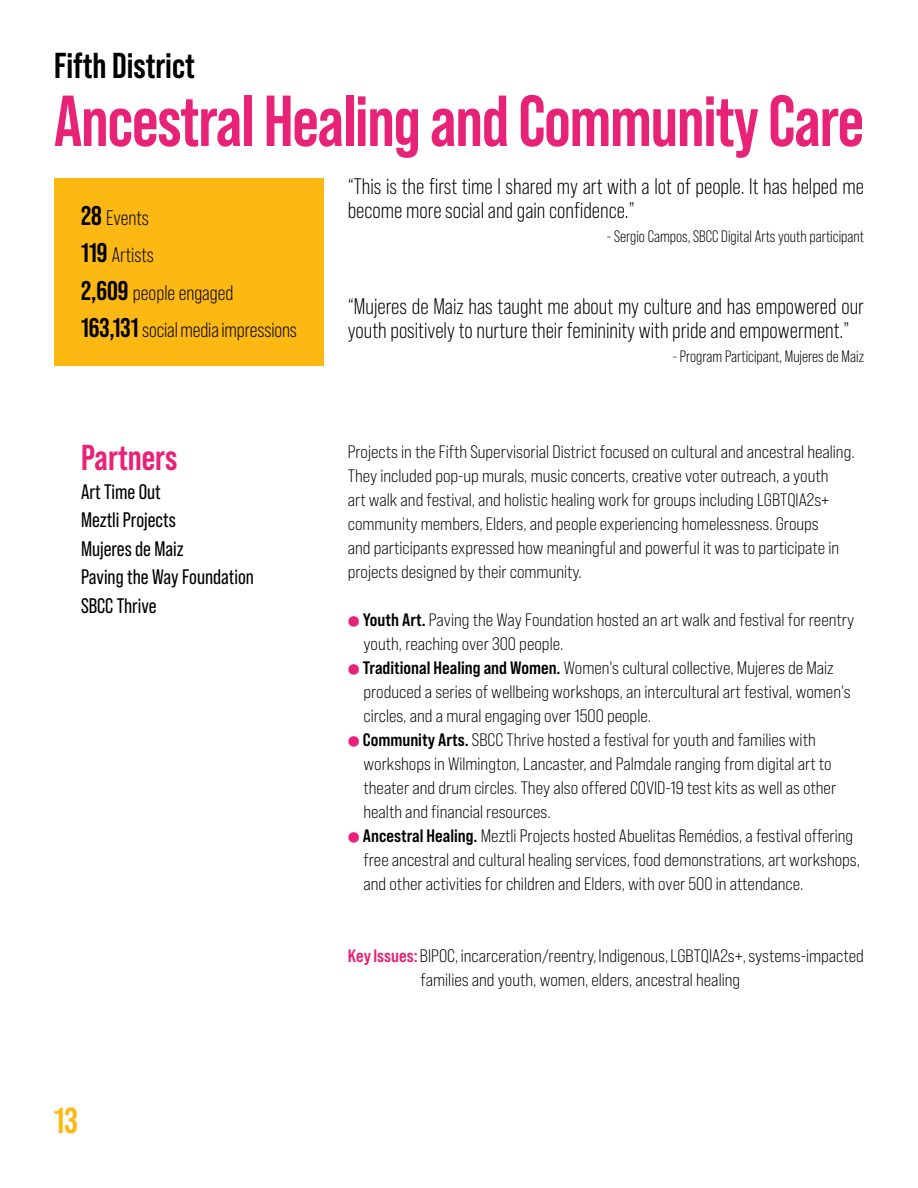
<style>
.page{position:relative;width:918px;height:1188px;background:#fff}
.page>*{position:absolute;margin:0;border:0;box-sizing:border-box;transform-origin:0 0}
.t1{font:700 72px "Bebas Neue Pro";letter-spacing:-.015em;color:#e82276}
.t2{font:700 36px "Bebas Neue Pro";color:#000}
.t3{font:700 36px "Bebas Neue Pro";color:#e82276}
.t4{font:700 36px "Bebas Neue Pro";color:#fdb913}
.t5{font:22.5px/24px "Bebas Neue Pro";color:#000}
.t6{font:21px/28.5px "Bebas Neue Pro";color:#000}
.t7{font:21px/37.5px "Bebas Neue Pro";letter-spacing:-.005em;color:#000}
.t8{font:18px/24px "Bebas Neue Pro Sm E Bk";color:#000}
.t9{font:16.5px "Bebas Neue Pro";color:#000}
.s1{font-weight:700;font-size:27px}
.s2{font-family:"Koz Min Pr 6 N";font-size:12px;color:#e82276}
.s3{font-family:"Bebas Neue Pro Sm E Bd"}
.s4{font-family:"Bebas Neue Pro Sm E Bd";color:#e82276}
</style>
<div class="page">
<div style="left:54px;top:178px;width:270px;height:188px;background:#fdb913"></div>
<h2 class="t2" style="left:54px;top:45px;width:142px">Fifth District</h2>
<h1 class="t1" style="left:54px;top:80px;width:812px">Ancestral Healing and Community Care</h1>
<p class="t5" style="left:348px;top:174px;width:518px">“This is the first time I shared my art with a lot of people. It has helped me become more social and gain confidence.”</p>
<p class="t9" style="left:607px;top:227px;width:259px">- Sergio Campos, SBCC Digital Arts youth participant</p>
<p class="t7" style="left:81px;top:199px;width:218px"><span class="s1">28</span> Events<br><span class="s1">119</span> Artists<br><span class="s1">2,609</span> people engaged<br><span class="s1">163,131</span> social media impressions</p>
<p class="t5" style="left:348px;top:294px;width:518px">“Mujeres de Maiz has taught me about my culture and has empowered our youth positively to nurture their femininity with pride and empowerment.”</p>
<p class="t9" style="left:673px;top:347px;width:193px">- Program Participant, Mujeres de Maiz</p>
<h2 class="t3" style="left:81px;top:437px;width:98px">Partners</h2>
<p class="t6" style="left:81px;top:477px;width:174px">Art Time Out<br>Meztli Projects<br>Mujeres de Maiz<br>Paving the Way Foundation<br>SBCC Thrive</p>
<h2 class="t4" style="left:54px;top:1100px;width:25px">13</h2>
<p class="t8" style="left:348px;top:440px;width:508px">Projects in the Fifth Supervisorial District focused on cultural and ancestral healing.<br>They included pop-up murals, music concerts, creative voter outreach, a youth<br>art walk and festival, and holistic healing work for groups including LGBTQIA2s+ community members, Elders, and people experiencing homelessness. Groups<br>and participants expressed how meaningful and powerful it was to participate in projects designed by their community.</p>
<p class="t8" style="left:363px;top:608px;width:492px;text-indent:-16px"><span class="s2">●</span> <span class="s3">Youth Art.</span> Paving the Way Foundation hosted an art walk and festival for reentry youth, reaching over 300 people.</p>
<p class="t8" style="left:363px;top:656px;width:489px;text-indent:-16px"><span class="s2">●</span> <span class="s3">Traditional Healing and Women.</span> Women's cultural collective, Mujeres de Maiz produced a series of wellbeing workshops, an intercultural art festival, women's circles, and a mural engaging over 1500 people.</p>
<p class="t8" style="left:363px;top:728px;width:474px;text-indent:-16px"><span class="s2">●</span> <span class="s3">Community Arts.</span> SBCC Thrive hosted a festival for youth and families with workshops in Wilmington, Lancaster, and Palmdale ranging from digital art to theater and drum circles. They also offered COVID-19 test kits as well as other health and financial resources.</p>
<p class="t8" style="left:363px;top:824px;width:498px;text-indent:-16px"><span class="s2">●</span> <span class="s3">Ancestral Healing.</span> Meztli Projects hosted Abuelitas Remédios, a festival offering free ancestral and cultural healing services, food demonstrations, art workshops, and other activities for children and Elders, with over 500 in attendance.</p>
<p class="t8" style="left:421px;top:944px;width:445px;text-indent:-73px"><span class="s4">Key Issues:</span> BIPOC, incarceration/reentry, Indigenous, LGBTQIA2s+, systems-impacted families and youth, women, elders, ancestral healing</p>
</div>
